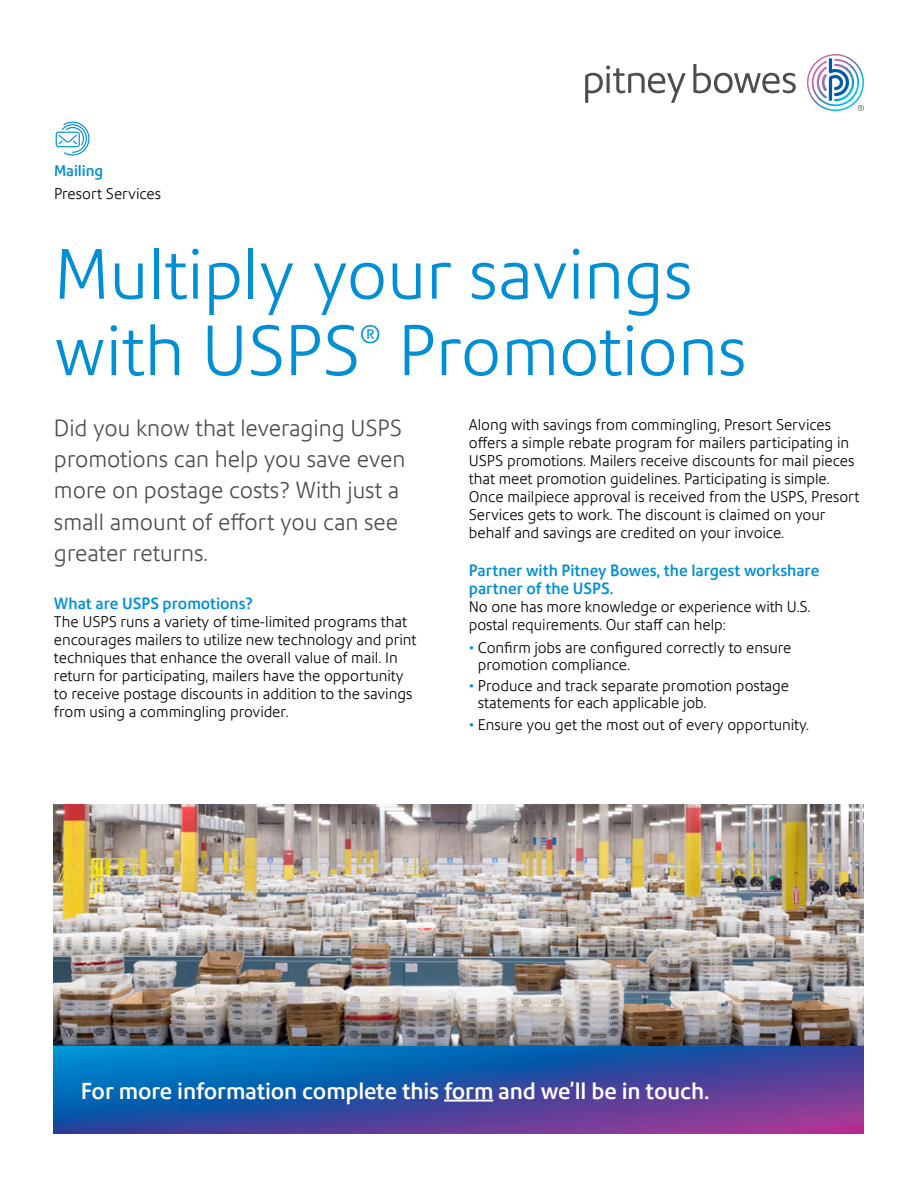
<style>
.page{position:relative;width:918px;height:1188px;background:#fff}
.page>*{position:absolute;margin:0;border:0;box-sizing:border-box;transform-origin:0 0}
.t1{font:300 69px/76.5px "Precision Sans";color:#008fd5}
.t2{font:300 24.45px "Precision Sans";color:#008fd5}
.t3{font:300 22.5px/31.3px "Precision Sans";color:#4d4d4f}
.t4{font:500 22.5px "Precision Sans";letter-spacing:-.005em;color:#fff}
.t5{font:500 15.75px/18px "Precision Sans";color:#008fd5}
.t6{font:300 15px/18px "Precision Sans";color:#000}
.t7{font:500 15px "Precision Sans";color:#008fd5}
.s1{color:#008fd5}
</style>
<div class="page">
<img style="left:54px;top:804px;width:810px;height:242px">
<svg style="left:54px;top:1046px;width:810px;height:88px;background:#3251a5"></svg>
<hr style="left:444px;top:1100px;width:49px;height:2px;background:#fff">
<div style="left:56px;top:132px;width:24px;height:15px;border:1px solid #008fd5;border-radius:2px"></div>
<svg style="left:57px;top:122px;width:33px;height:34px"></svg>
<svg style="left:585px;top:64px;width:211px;height:39px"></svg>
<svg style="left:807px;top:54px;width:57px;height:57px"></svg>
<p class="t7" style="left:54px;top:162px;width:51px">Mailing</p>
<p class="t6" style="left:54px;top:185px;width:109px">Presort Services</p>
<h1 class="t1" style="left:54px;top:236px;width:640px">Multiply your savings with USPS</h1>
<h2 class="t2" style="left:360px;top:320px;width:23px">®</h2>
<h1 class="t1" style="left:398px;top:313px;width:350px">Promotions</h1>
<h3 class="t3" style="left:54px;top:412px;width:353px">Did you know that leveraging USPS promotions can help you save even more on postage costs? With just a small amount of effort you can see greater returns.</h3>
<p class="t5" style="left:54px;top:594px;width:200px">What are USPS promotions?</p>
<p class="t6" style="left:54px;top:612px;width:364px">The USPS runs a variety of time-limited programs that encourages mailers to utilize new technology and print techniques that enhance the overall value of mail. In return for participating, mailers have the opportunity to receive postage discounts in addition to the savings from using a commingling provider.</p>
<p class="t6" style="left:469px;top:415px;width:392px">Along with savings from commingling, Presort Services offers a simple rebate program for mailers participating in USPS promotions. Mailers receive discounts for mail pieces that meet promotion guidelines. Participating is simple.<br>Once mailpiece approval is received from the USPS, Presort Services gets to work. The discount is claimed on your behalf and savings are credited on your invoice.</p>
<p class="t5" style="left:469px;top:561px;width:352px">Partner with Pitney Bowes, the largest workshare partner of the USPS.</p>
<p class="t6" style="left:469px;top:598px;width:343px">No one has more knowledge or experience with U.S. postal requirements. Our staff can help:</p>
<p class="t6" style="left:478px;top:639px;width:315px;line-height:17.2px;text-indent:-9px"><span class="s1">•</span> Confirm jobs are configured correctly to ensure promotion compliance.</p>
<p class="t6" style="left:478px;top:677px;width:313px;line-height:17.2px;text-indent:-9px"><span class="s1">•</span> Produce and track separate promotion postage statements for each applicable job.</p>
<p class="t6" style="left:469px;top:715px;width:342px"><span class="s1">•</span> Ensure you get the most out of every opportunity.</p>
<h3 class="t4" style="left:81px;top:1078px;width:630px">For more information complete this form and we’ll be in touch.</h3>
</div>
